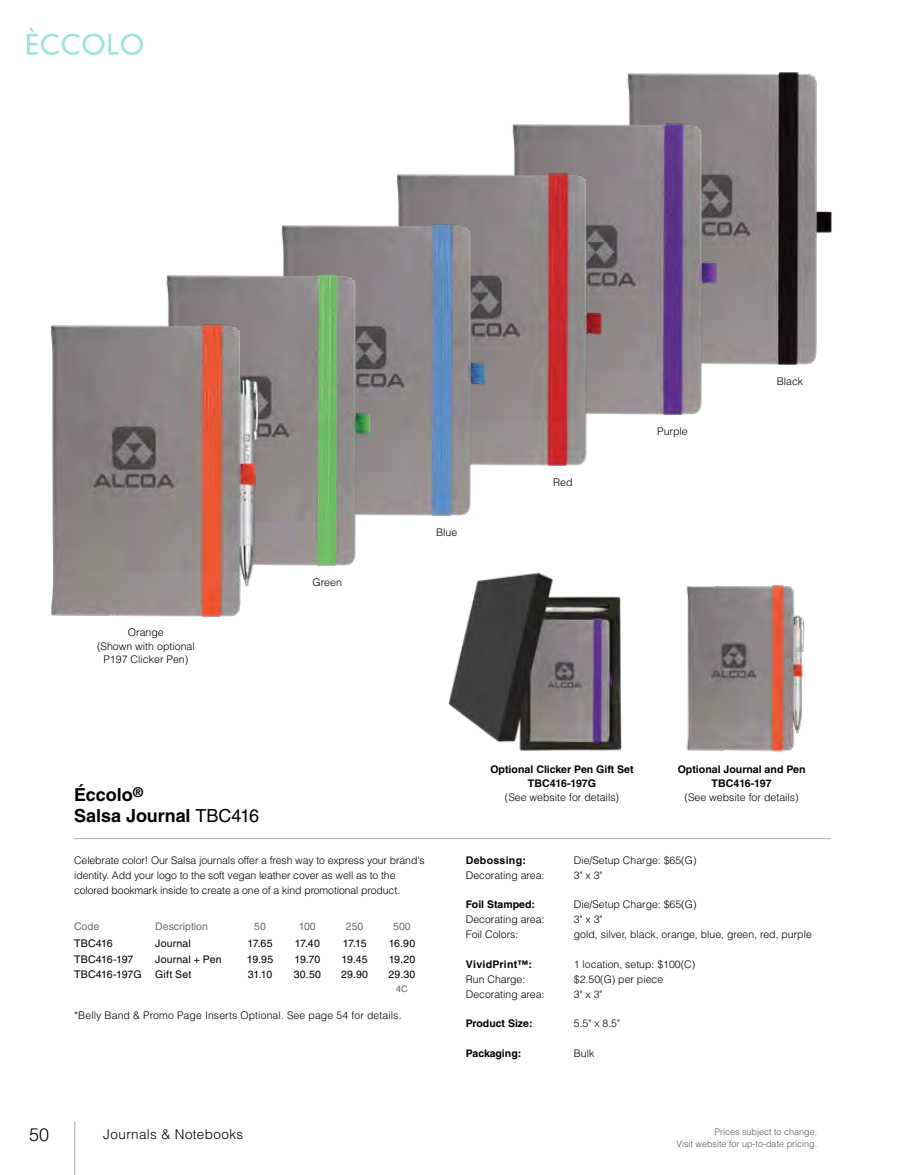
<style>
.page{position:relative;width:905px;height:1175px;background:#fff}
.page>*{position:absolute;margin:0;border:0;box-sizing:border-box;transform-origin:0 0}
.t1{font:700 18px/20.2px "Helvetica LT Std";letter-spacing:-.005em;color:#000}
.t2{font:300 18px "Helvetica LT Std";color:#000}
.t3{font:300 13.5px "Helvetica LT Std";letter-spacing:.025em;color:#000}
.t4{font:300 10.5px/15px "Helvetica LT Std";color:#000}
.t5{font:700 10.5px/13.5px "Helvetica LT Std";color:#000;text-align:center}
.t6{font:10.5px "Helvetica LT Std";letter-spacing:.015em;color:#000}
.t7{font:10.5px "Helvetica LT Std";color:#6d6e71}
.t8{font:700 10.5px "Helvetica LT Std";letter-spacing:.025em;color:#000}
.t9{font:10.5px "Helvetica LT Std";letter-spacing:-.005em;color:#000}
.t10{font:300 9px/12px "Helvetica LT Std";color:#58595b;text-align:right}
.t11{font:9px "Helvetica LT Std";color:#636466}
.s1{font-weight:400}
</style>
<div class="page">
<img style="left:627px;top:72px;width:205px;height:293px">
<img style="left:512px;top:94px;width:229px;height:321px">
<img style="left:396px;top:145px;width:230px;height:321px">
<img style="left:281px;top:195px;width:230px;height:321px">
<img style="left:166px;top:245px;width:230px;height:321px">
<hr style="left:74px;top:838px;width:756px;height:1px;background:#b1b4b6">
<img style="left:448px;top:572px;width:174px;height:179px">
<img style="left:686px;top:585px;width:119px;height:167px">
<img style="left:50px;top:296px;width:230px;height:321px">
<hr style="left:74px;top:1121px;width:1px;height:53px;background:#000">
<svg style="left:27px;top:27px;width:116px;height:28px"></svg>
<p class="t4" style="left:97px;top:625px;width:99px;line-height:13.5px;text-align:center">Orange<br>(Shown with optional<br>P197 Clicker Pen)</p>
<p class="t4" style="left:312px;top:575px;width:31px">Green</p>
<p class="t4" style="left:436px;top:524px;width:23px">Blue</p>
<p class="t4" style="left:553px;top:474px;width:21px">Red</p>
<p class="t4" style="left:657px;top:424px;width:32px">Purple</p>
<p class="t4" style="left:776px;top:373px;width:28px">Black</p>
<h1 class="t1" style="left:74px;top:784px;width:186px">Éccolo<sup>®<br></sup>Salsa Journal <span class="s1">TBC416</span></h1>
<p class="t4" style="left:74px;top:852px;width:352px">Celebrate color! Our Salsa journals offer a fresh way to express your brand's identity. Add your logo to the soft vegan leather cover as well as to the colored bookmark inside to create a one of a kind promotional product.</p>
<p class="t7" style="left:74px;top:920px;width:27px">Code</p>
<p class="t7" style="left:155px;top:920px;width:54px">Description</p>
<p class="t7" style="left:254px;top:920px;width:13px">50</p>
<p class="t7" style="left:299px;top:920px;width:18px">100</p>
<p class="t7" style="left:346px;top:920px;width:19px">250</p>
<p class="t7" style="left:393px;top:920px;width:19px">500</p>
<p class="t6" style="left:74px;top:937px;width:40px">TBC416</p>
<p class="t6" style="left:155px;top:937px;width:37px">Journal</p>
<p class="t6" style="left:247px;top:937px;width:27px">17.65</p>
<p class="t6" style="left:295px;top:937px;width:27px">17.40</p>
<p class="t6" style="left:343px;top:937px;width:25px">17.15</p>
<p class="t6" style="left:389px;top:937px;width:28px">16.90</p>
<p class="t6" style="left:74px;top:952px;width:61px">TBC416-197</p>
<p class="t6" style="left:155px;top:952px;width:68px">Journal + Pen</p>
<p class="t6" style="left:247px;top:952px;width:28px">19.95</p>
<p class="t6" style="left:294px;top:952px;width:27px">19.70</p>
<p class="t6" style="left:341px;top:952px;width:28px">19.45</p>
<p class="t6" style="left:389px;top:952px;width:28px">19.20</p>
<p class="t9" style="left:74px;top:968px;width:69px">TBC416-197G</p>
<p class="t6" style="left:155px;top:968px;width:38px">Gift Set</p>
<p class="t6" style="left:248px;top:968px;width:26px">31.10</p>
<p class="t6" style="left:294px;top:968px;width:29px">30.50</p>
<p class="t6" style="left:341px;top:968px;width:28px">29.90</p>
<p class="t6" style="left:388px;top:968px;width:28px">29.30</p>
<p class="t11" style="left:396px;top:983px;width:13px">4C</p>
<p class="t4" style="left:74px;top:1007px;width:329px">*Belly Band &amp; Promo Page Inserts Optional. See page 54 for details.</p>
<p class="t5" style="left:490px;top:763px;width:145px">Optional Clicker Pen Gift Set<br>TBC416-197G</p>
<p class="t4" style="left:505px;top:789px;width:116px">(See website for details)</p>
<p class="t5" style="left:677px;top:763px;width:129px">Optional Journal and Pen<br>TBC416-197</p>
<p class="t4" style="left:684px;top:789px;width:116px">(See website for details)</p>
<p class="t8" style="left:466px;top:853px;width:62px">Debossing:</p>
<p class="t4" style="left:574px;top:852px;width:124px">Die/Setup Charge: $65(G)</p>
<p class="t4" style="left:466px;top:867px;width:80px">Decorating area:</p>
<p class="t4" style="left:574px;top:867px;width:30px">3" x 3"</p>
<p class="t5" style="left:466px;top:897px;width:71px">Foil Stamped:</p>
<p class="t4" style="left:574px;top:897px;width:124px">Die/Setup Charge: $65(G)</p>
<p class="t4" style="left:466px;top:912px;width:80px">Decorating area:</p>
<p class="t4" style="left:574px;top:912px;width:30px">3" x 3"</p>
<p class="t4" style="left:466px;top:926px;width:54px">Foil Colors:</p>
<p class="t4" style="left:574px;top:926px;width:239px">gold, silver, black, orange, blue, green, red, purple</p>
<p class="t8" style="left:466px;top:957px;width:68px">VividPrint™:</p>
<p class="t4" style="left:574px;top:956px;width:123px">1 location, setup: $100(C)</p>
<p class="t4" style="left:466px;top:971px;width:61px">Run Charge:</p>
<p class="t4" style="left:574px;top:971px;width:91px">$2.50(G) per piece</p>
<p class="t4" style="left:466px;top:986px;width:80px">Decorating area:</p>
<p class="t4" style="left:574px;top:986px;width:30px">3" x 3"</p>
<p class="t5" style="left:466px;top:1016px;width:68px">Product Size:</p>
<p class="t4" style="left:574px;top:1015px;width:48px">5.5" x 8.5"</p>
<p class="t5" style="left:466px;top:1046px;width:57px">Packaging:</p>
<p class="t4" style="left:574px;top:1045px;width:22px">Bulk</p>
<h1 class="t2" style="left:29px;top:1123px;width:22px">50</h1>
<p class="t3" style="left:103px;top:1125px;width:141px">Journals &amp; Notebooks</p>
<p class="t10" style="left:676px;top:1125px;width:142px">Prices subject to change.<br>Visit website for up-to-date pricing.</p>
</div>
